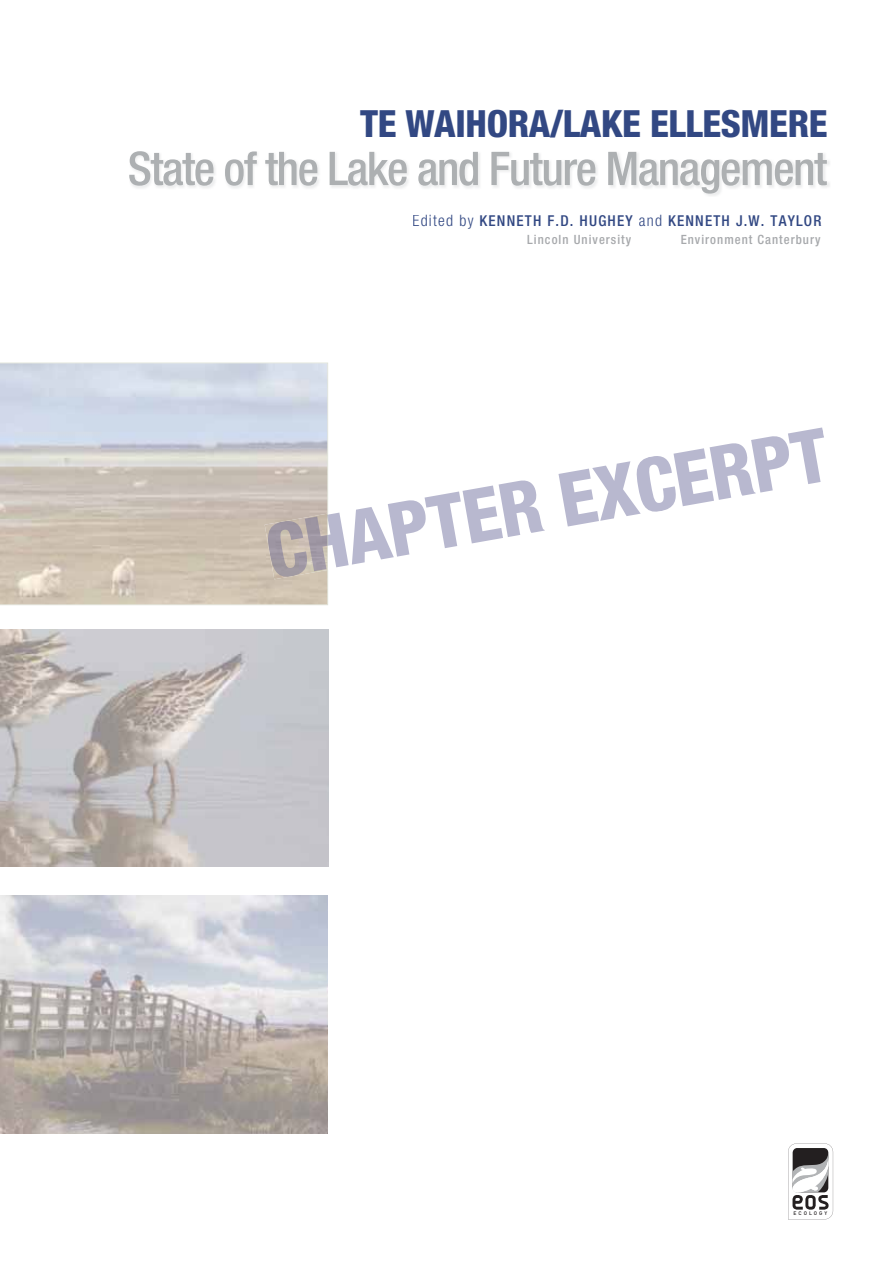
<style>
.page{position:relative;width:893px;height:1263px;background:#fff}
.page>*{position:absolute;margin:0;border:0;box-sizing:border-box;transform-origin:0 0}
.t1{font:800 condensed 74.7px "Helvetica Neue";color:#b8b8cf}
.t2{font:800 condensed 37.5px "Helvetica Neue";letter-spacing:-.01em;color:#324883}
.t3{font:500 condensed 15px "Helvetica Neue";letter-spacing:.08em;color:#324883}
.t4{font:500 condensed 12.75px "Helvetica Neue";letter-spacing:.08em;color:#a7a9ac}
.t5{font:500 5.1px "DIN";letter-spacing:.39em;color:#231f20}
.s1{font-weight:300;font-size:15.75px}
.s2{color:#a3a8b5}
</style>
<div class="page">
<svg style="left:0;top:363px;width:328px;height:242px;background:#cfccca"></svg>
<img style="left:134px;top:151px;width:693px;height:43px">
<img style="left:129px;top:151px;width:278px;height:35px">
<svg style="left:788px;top:1143px;width:45px;height:76px"></svg>
<img style="left:0;top:629px;width:328px;height:237px">
<img style="left:0;top:895px;width:327px;height:238px">
<img style="left:265px;top:514px;width:62px;height:65px">
<hr style="left:327px;top:513px;width:1px;height:57px;background:#d7dbcd">
<h2 class="t2" style="left:360px;top:110px;width:469px">TE WAIHORA/LAKE ELLESMERE</h2>
<p class="t3" style="left:412px;top:216px;width:411px"><span class="s1">Edited by</span> KENNETH F.D. HUGHEY <span class="s1">and</span> KENNETH J.W. TAYLOR</p>
<p class="t4" style="left:527px;top:235px;width:105px">Lincoln University</p>
<p class="t4" style="left:681px;top:235px;width:141px">Environment Canterbury</p>
<h1 class="t1" style="left:301px;top:519px;width:531px;rotate:-10deg"><span class="s2">H</span>APTER EXCERPT</h1>
<p class="t5" style="left:793px;top:1210px;width:35px">ECOLOGY</p>
</div>
